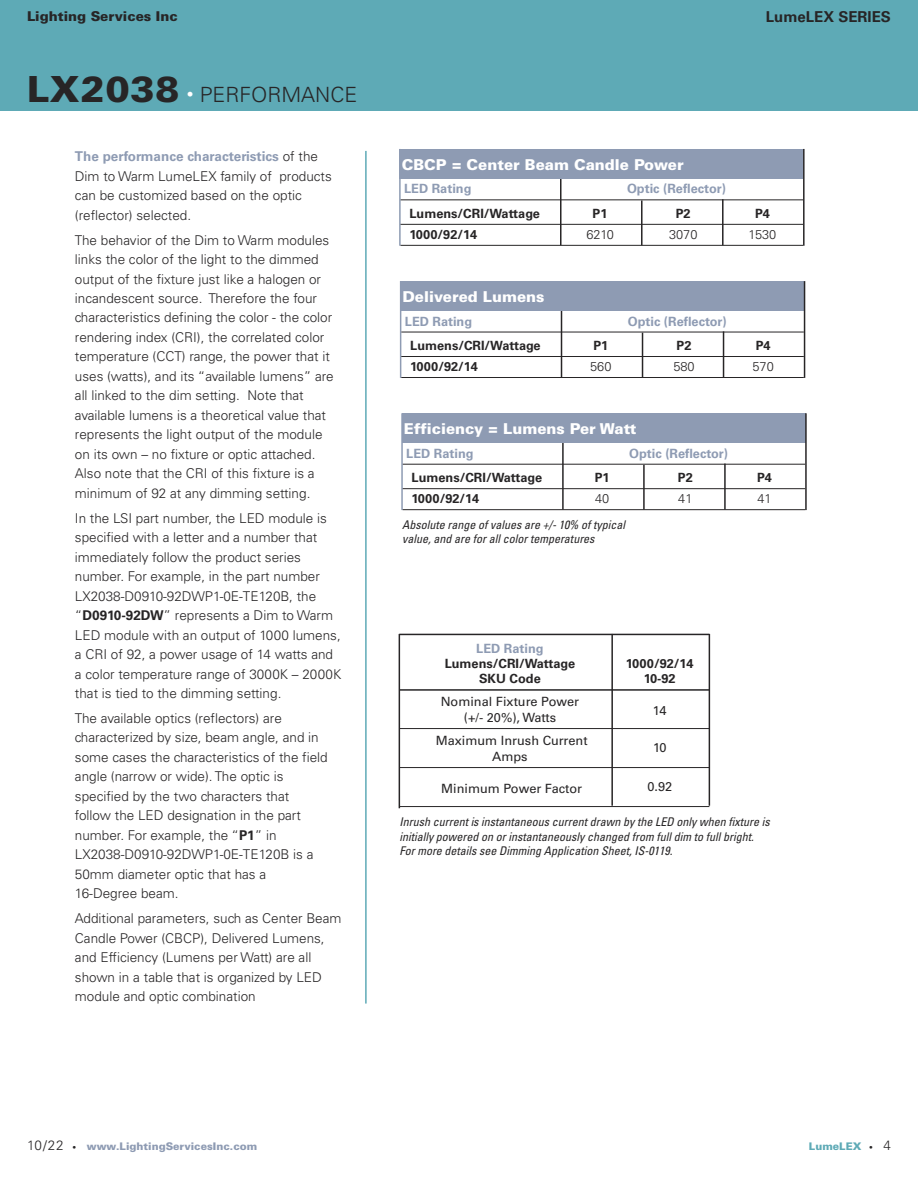
<style>
.page{position:relative;width:918px;height:1188px;background:#fff}
.page>*{position:absolute;margin:0;border:0;box-sizing:border-box;transform-origin:0 0}
.t1{font:900 36px "Univers";letter-spacing:.025em;color:#272526}
.t2{font:300 21px "Univers";color:#272526}
.t3{font:900 15px "Univers";color:#fff}
.t4{font:700 15px "Univers";color:#272526}
.t5{font:300 13.5px/19.5px "Univers";color:#272526}
.t6{font:900 13.5px "Univers";color:#272526}
.t7{font:700 12.75px "Univers";color:#272526}
.t8{font:700 12.75px "Univers";color:#8e9bb3}
.t9{font:12.75px/16.5px "Univers";color:#272526;text-align:center}
.t10{font:300 12.75px "Univers";color:#272526}
.t11{font:italic condensed 12px/14.4px "Univers";color:#272526}
.t12{font:900 10.5px "Univers";color:#8e9bb3}
.t13{font:900 10.5px "Univers";color:#5eaab6}
.s1{font-size:13.5px;color:#fff}
.s2{font-weight:700;color:#8e9bb3}
.s3{font-weight:700}
.s4{font-weight:300;font-size:13.5px;color:#272526}
.s5{font-size:7.5px;color:#272526}
</style>
<div class="page">
<div style="left:0;top:0;width:918px;height:111px;background:#5eaab6"></div>
<hr style="left:365px;top:151px;width:2px;height:853px;background:#5eaab6">
<hr style="left:399px;top:634px;width:310px;height:1px;background:#272526">
<hr style="left:399px;top:689px;width:310px;height:2px;background:#272526">
<hr style="left:399px;top:728px;width:310px;height:1px;background:#272526">
<hr style="left:399px;top:767px;width:310px;height:1px;background:#272526">
<hr style="left:399px;top:806px;width:310px;height:1px;background:#272526">
<hr style="left:709px;top:634px;width:1px;height:172px;background:#272526">
<hr style="left:611px;top:634px;width:2px;height:172px;background:#272526">
<hr style="left:399px;top:634px;width:1px;height:174px;background:#272526">
<hr style="left:399px;top:149px;width:2px;height:97px;background:#8e9bb3">
<hr style="left:401px;top:199px;width:402px;height:1px;background:#272526">
<hr style="left:401px;top:224px;width:402px;height:1px;background:#272526">
<hr style="left:401px;top:245px;width:402px;height:1px;background:#272526">
<hr style="left:560px;top:177px;width:2px;height:68px;background:#272526">
<hr style="left:722px;top:199px;width:2px;height:46px;background:#272526">
<hr style="left:641px;top:200px;width:2px;height:45px;background:#272526">
<div style="left:400px;top:149px;width:403px;height:29px;background:#8e9bb3"></div>
<hr style="left:803px;top:149px;width:2px;height:97px;background:#272526">
<hr style="left:400px;top:281px;width:1px;height:97px;background:#8e9bb3">
<hr style="left:401px;top:332px;width:403px;height:1px;background:#272526">
<hr style="left:401px;top:356px;width:403px;height:1px;background:#272526">
<hr style="left:401px;top:377px;width:403px;height:1px;background:#272526">
<hr style="left:561px;top:309px;width:1px;height:68px;background:#272526">
<hr style="left:723px;top:331px;width:1px;height:46px;background:#272526">
<hr style="left:642px;top:333px;width:1px;height:44px;background:#272526">
<div style="left:401px;top:281px;width:403px;height:29px;background:#8e9bb3"></div>
<hr style="left:804px;top:281px;width:1px;height:97px;background:#272526">
<hr style="left:401px;top:413px;width:2px;height:97px;background:#8e9bb3">
<hr style="left:403px;top:464px;width:402px;height:1px;background:#272526">
<hr style="left:403px;top:488px;width:402px;height:1px;background:#272526">
<hr style="left:403px;top:509px;width:402px;height:1px;background:#272526">
<hr style="left:562px;top:441px;width:2px;height:69px;background:#272526">
<hr style="left:724px;top:464px;width:2px;height:46px;background:#272526">
<hr style="left:643px;top:465px;width:2px;height:45px;background:#272526">
<div style="left:402px;top:413px;width:403px;height:29px;background:#8e9bb3"></div>
<hr style="left:805px;top:413px;width:2px;height:97px;background:#272526">
<p class="t6" style="left:27px;top:12px;width:152px">Lighting Services Inc</p>
<p class="t4" style="left:766px;top:11px;width:127px">LumeLEX SERIES</p>
<h1 class="t1" style="left:27px;top:76px;width:154px">LX2038</h1>
<h2 class="t2" style="left:187px;top:87px;width:172px"><span class="s1">•</span> PERFORMANCE</h2>
<p class="t5" style="left:75px;top:148px;width:258px"><span class="s2">The performance characteristics</span> of the Dim to Warm LumeLEX family of products can be customized based on the optic (reflector) selected.</p>
<p class="t5" style="left:75px;top:231px;width:260px">The behavior of the Dim to Warm modules links the color of the light to the dimmed output of the fixture just like a halogen or incandescent source. Therefore the four characteristics defining the color - the color rendering index (CRI), the correlated color temperature (CCT) range, the power that it uses (watts), and its “available lumens” are all linked to the dim setting. Note that available lumens is a theoretical value that represents the light output of the module on its own – no fixture or optic attached.<br>Also note that the CRI of this fixture is a minimum of 92 at any dimming setting.</p>
<p class="t5" style="left:75px;top:509px;width:268px">In the LSI part number, the LED module is specified with a letter and a number that immediately follow the product series number. For example, in the part number LX2038-D0910-92DWP1-0E-TE120B, the “<span class="s3">D0910-92DW</span>” represents a Dim to Warm LED module with an output of 1000 lumens, a CRI of 92, a power usage of 14 watts and a color temperature range of 3000K – 2000K that is tied to the dimming setting.</p>
<p class="t5" style="left:75px;top:710px;width:254px">The available optics (reflectors) are characterized by size, beam angle, and in some cases the characteristics of the field angle (narrow or wide). The optic is specified by the two characters that follow the LED designation in the part number. For example, the “<span class="s3">P1</span>” in LX2038-D0910-92DWP1-0E-TE120B is a 50mm diameter optic that has a 16-Degree beam.</p>
<p class="t5" style="left:75px;top:910px;width:268px">Additional parameters, such as Center Beam Candle Power (CBCP), Delivered Lumens, and Efficiency (Lumens per Watt) are all shown in a table that is organized by LED module and optic combination</p>
<p class="t3" style="left:402px;top:159px;width:283px">CBCP = Center Beam Candle Power</p>
<p class="t8" style="left:404px;top:184px;width:69px">LED Rating</p>
<p class="t8" style="left:627px;top:184px;width:100px">Optic (Reflector)</p>
<p class="t7" style="left:409px;top:209px;width:132px">Lumens/CRI/Wattage</p>
<p class="t7" style="left:593px;top:209px;width:16px">P1</p>
<p class="t7" style="left:676px;top:209px;width:16px">P2</p>
<p class="t7" style="left:755px;top:209px;width:16px">P4</p>
<p class="t7" style="left:409px;top:230px;width:69px">1000/92/14</p>
<p class="t10" style="left:586px;top:230px;width:29px">6210</p>
<p class="t10" style="left:669px;top:230px;width:30px">3070</p>
<p class="t10" style="left:749px;top:230px;width:29px">1530</p>
<p class="t3" style="left:402px;top:291px;width:144px">Delivered Lumens</p>
<p class="t8" style="left:405px;top:316px;width:69px">LED Rating</p>
<p class="t8" style="left:628px;top:316px;width:100px">Optic (Reflector)</p>
<p class="t7" style="left:410px;top:341px;width:132px">Lumens/CRI/Wattage</p>
<p class="t7" style="left:593px;top:341px;width:16px">P1</p>
<p class="t7" style="left:677px;top:341px;width:16px">P2</p>
<p class="t7" style="left:756px;top:341px;width:16px">P4</p>
<p class="t7" style="left:410px;top:362px;width:69px">1000/92/14</p>
<p class="t10" style="left:590px;top:362px;width:23px">560</p>
<p class="t10" style="left:673px;top:362px;width:23px">580</p>
<p class="t10" style="left:753px;top:362px;width:23px">570</p>
<p class="t3" style="left:404px;top:424px;width:234px">Efficiency = Lumens Per Watt</p>
<p class="t8" style="left:406px;top:449px;width:69px">LED Rating</p>
<p class="t8" style="left:629px;top:449px;width:100px">Optic (Reflector)</p>
<p class="t7" style="left:412px;top:473px;width:132px">Lumens/CRI/Wattage</p>
<p class="t7" style="left:595px;top:473px;width:16px">P1</p>
<p class="t7" style="left:678px;top:473px;width:16px">P2</p>
<p class="t7" style="left:757px;top:473px;width:16px">P4</p>
<p class="t7" style="left:412px;top:494px;width:69px">1000/92/14</p>
<p class="t10" style="left:595px;top:494px;width:16px">40</p>
<p class="t10" style="left:678px;top:494px;width:16px">41</p>
<p class="t10" style="left:758px;top:494px;width:16px">41</p>
<p class="t11" style="left:402px;top:519px;width:227px">Absolute range of values are +/-10% of typical value,and are forallcolortemperatures</p>
<p class="t8" style="left:476px;top:644px;width:69px">LED Rating</p>
<p class="t7" style="left:445px;top:659px;width:132px">Lumens/CRI/Wattage</p>
<p class="t7" style="left:626px;top:659px;width:69px">1000/92/14</p>
<p class="t7" style="left:479px;top:674px;width:63px">SKU Code</p>
<p class="t7" style="left:644px;top:674px;width:33px">10-92</p>
<p class="t9" style="left:441px;top:694px;width:140px">Nominal Fixture Power (+/- 20%), Watts</p>
<p class="t9" style="left:653px;top:703px;width:15px">14</p>
<p class="t9" style="left:436px;top:733px;width:153px">Maximum Inrush Current<br>Amps</p>
<p class="t9" style="left:653px;top:741px;width:15px">10</p>
<p class="t9" style="left:441px;top:781px;width:143px">Minimum Power Factor</p>
<p class="t9" style="left:647px;top:780px;width:26px">0.92</p>
<p class="t11" style="left:399px;top:816px;width:374px">Inrush currentis instantaneous currentdrawn by the LED only when fixture is initially powered on orinstantaneously changed from fulldim to fullbright.<br>Formore details see Dimming Application Sheet,IS-0119.</p>
<p class="t12" style="left:27px;top:1143px;width:232px"><span class="s4">10/22</span> <span class="s5">•</span> www.LightingServicesInc.com</p>
<p class="t13" style="left:809px;top:1143px;width:84px">LumeLEX <span class="s5">•</span> <span class="s4">4</span></p>
</div>
